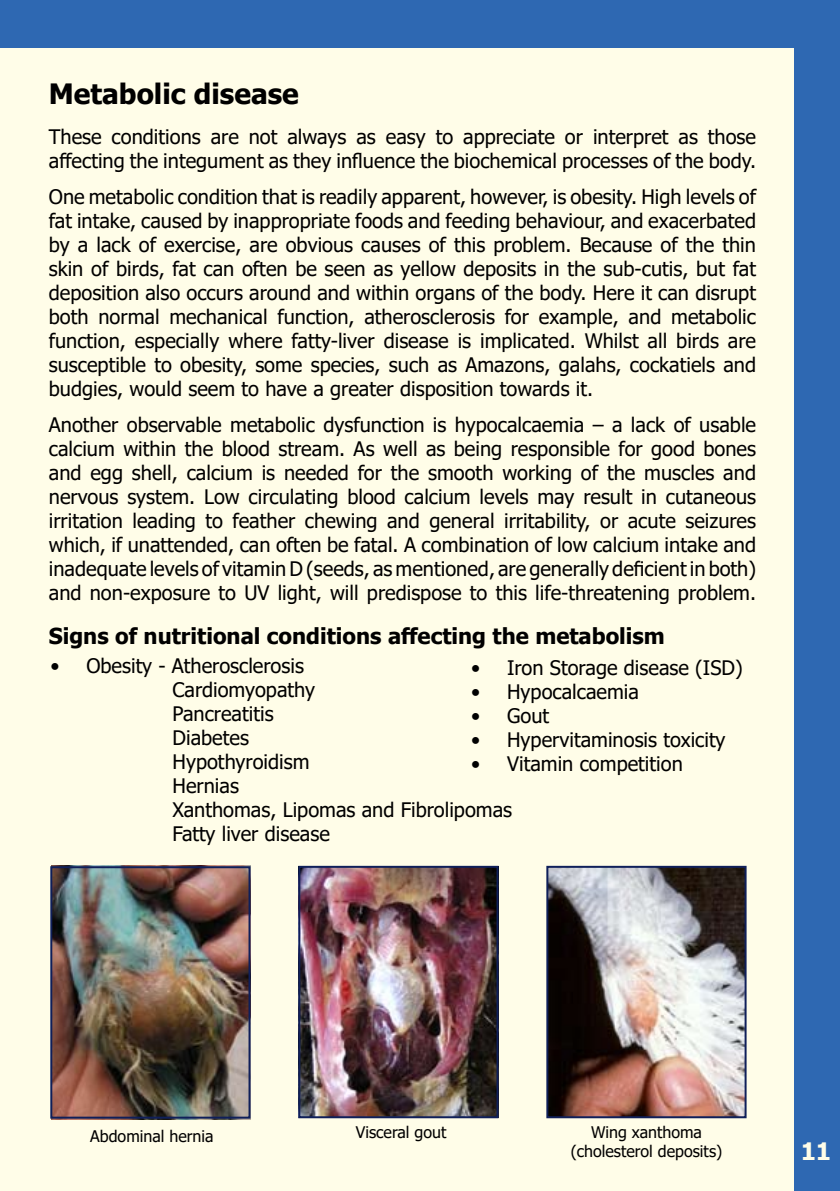
<style>
.page{position:relative;width:840px;height:1191px;background:#fff}
.page>*{position:absolute;margin:0;border:0;box-sizing:border-box;transform-origin:0 0}
.t1{font:700 28px "Tahoma";color:#000}
.t2{font:700 24px "Tahoma";color:#fffde8}
.t3{font:700 22px "Tahoma";color:#000}
.t4{font:20px/24px "Tahoma";color:#000}
.t5{font:16px/19.2px "Tahoma";color:#000;text-align:center}
</style>
<div class="page">
<div style="left:0;top:0;width:839px;height:1191px;background:#2e68b2"></div>
<div style="left:0;top:48px;width:793px;height:1143px;background:#fffde8"></div>
<img style="left:549px;top:869px;width:194px;height:246px">
<div style="left:546px;top:866px;width:200px;height:252px;border:2px solid #0f1f5a"></div>
<img style="left:52px;top:869px;width:198px;height:250px">
<div style="left:50px;top:866px;width:200px;height:252px;border:2px solid #0f1f5a"></div>
<img style="left:301px;top:869px;width:194px;height:246px">
<div style="left:298px;top:866px;width:200px;height:252px;border:2px solid #0f1f5a"></div>
<h1 class="t1" style="left:49px;top:74px;width:251px">Metabolic disease</h1>
<p class="t4" style="left:49px;top:126px;width:708px">These conditions are not always as easy to appreciate or interpret as those affecting the integument as they influence the biochemical processes of the body.</p>
<p class="t4" style="left:49px;top:186px;width:708px;text-align:justify">One metabolic condition that is readily apparent, however, is obesity. High levels of fat intake, caused by inappropriate foods and feeding behaviour, and exacerbated by a lack of exercise, are obvious causes of this problem. Because of the thin skin of birds, fat can often be seen as yellow deposits in the sub-cutis, but fat deposition also occurs around and within organs of the body. Here it can disrupt both normal mechanical function, atherosclerosis for example, and metabolic function, especially where fatty-liver disease is implicated. Whilst all birds are susceptible to obesity, some species, such as Amazons, galahs, cockatiels and budgies, would seem to have a greater disposition towards it.</p>
<p class="t4" style="left:49px;top:414px;width:708px;text-align:justify">Another observable metabolic dysfunction is hypocalcaemia – a lack of usable calcium within the blood stream. As well as being responsible for good bones and egg shell, calcium is needed for the smooth working of the muscles and nervous system. Low circulating blood calcium levels may result in cutaneous irritation leading to feather chewing and general irritability, or acute seizures which, if unattended, can often be fatal. A combination of low calcium intake and inadequate levels of vitamin D (seeds, as mentioned, are generally deficient in both) and non-exposure to UV light, will predispose to this life-threatening problem.</p>
<p class="t3" style="left:49px;top:620px;width:617px">Signs of nutritional conditions affecting the metabolism</p>
<p class="t4" style="left:172px;top:654px;width:341px;text-indent:-122px">• Obesity - Atherosclerosis<br>Cardiomyopathy<br>Pancreatitis<br>Diabetes<br>Hypothyroidism<br>Hernias<br>Xanthomas, Lipomas and Fibrolipomas<br>Fatty liver disease</p>
<p class="t4" style="left:471px;top:657px;width:273px">• Iron Storage disease (ISD)</p>
<p class="t4" style="left:471px;top:681px;width:169px">• Hypocalcaemia</p>
<p class="t4" style="left:471px;top:705px;width:80px">• Gout</p>
<p class="t4" style="left:471px;top:729px;width:256px">• Hypervitaminosis toxicity</p>
<p class="t4" style="left:471px;top:753px;width:213px">• Vitamin competition</p>
<p class="t5" style="left:90px;top:1127px;width:125px">Abdominal hernia</p>
<p class="t5" style="left:355px;top:1123px;width:92px">Visceral gout</p>
<p class="t5" style="left:570px;top:1123px;width:153px">Wing xanthoma (cholesterol deposits)</p>
<p class="t2" style="left:800px;top:1134px;width:32px">11</p>
</div>
